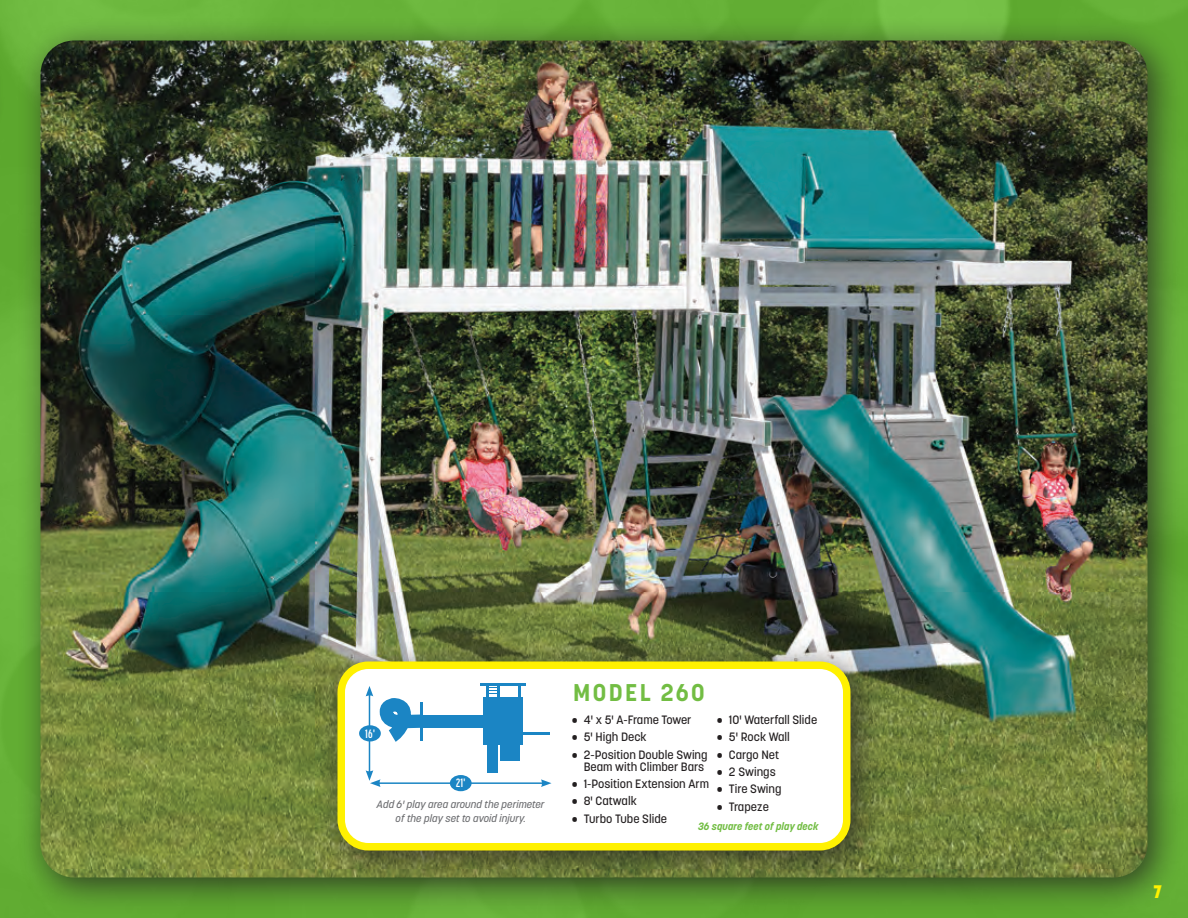
<style>
.page{position:relative;width:1188px;height:918px;background:#fff}
.page>*{position:absolute;margin:0;border:0;box-sizing:border-box;transform-origin:0 0}
.t1{font:700 24px "Korolev";letter-spacing:.1em;color:#72bd43}
.t2{font:800 18px "Korolev";color:#fff101}
.t3{font:500 12px/12px "Korolev";color:#231f20;text-align:right}
.t4{font:500 12px "Korolev";letter-spacing:-.02em;color:#231f20}
.t5{font:700 12px "Korolev Compressed";color:#fff}
.t6{font:italic 500 10.5px/13.5px "Korolev";color:#6c6d70;text-align:center}
.t7{font:italic 700 10.5px "Korolev";color:#72bd43}
</style>
<div class="page">
<img style="left:0;top:0;width:1188px;height:918px">
<div style="left:17px;top:17px;width:1168px;height:898px;background:#231f20;opacity:.75"></div>
<img style="left:40px;top:40px;width:1108px;height:838px">
<div style="left:314px;top:638px;width:574px;height:250px;background:#231f20;opacity:.75"></div>
<div style="left:341px;top:665px;width:506px;height:182px;background:#fff;border-radius:27px"></div>
<div style="left:338px;top:662px;width:512px;height:188px;border:8px solid #fff101;border-radius:27px"></div>
<hr style="left:378px;top:782px;width:165px;height:2px;background:#1b85c4">
<svg style="left:541px;top:779px;width:10px;height:8px"></svg>
<div style="left:450px;top:775px;width:22px;height:16px;background:#1b85c4;border-radius:50%"></div>
<hr style="left:369px;top:694px;width:1px;height:79px;background:#1b85c4">
<svg style="left:366px;top:770px;width:15px;height:17px"></svg>
<div style="left:359px;top:725px;width:22px;height:16px;background:#1b85c4;border-radius:50%"></div>
<hr style="left:480px;top:683px;width:45px;height:2px;background:#1b85c4">
<hr style="left:486px;top:683px;width:2px;height:41px;background:#1b85c4">
<hr style="left:518px;top:683px;width:2px;height:41px;background:#1b85c4">
<hr style="left:498px;top:683px;width:2px;height:41px;background:#1b85c4">
<hr style="left:490px;top:732px;width:60px;height:2px;background:#1b85c4">
<div style="left:487px;top:736px;width:11px;height:36px;background:#1b85c4"></div>
<div style="left:501px;top:736px;width:19px;height:25px;background:#1b85c4"></div>
<div style="left:483px;top:697px;width:40px;height:47px;background:#1b85c4"></div>
<svg style="left:366px;top:686px;width:132px;height:63px"></svg>
<p class="t5" style="left:365px;top:727px;width:11px">16'</p>
<p class="t5" style="left:456px;top:776px;width:11px">21'</p>
<p class="t6" style="left:377px;top:798px;width:169px">Add 6' play area around the perimeter of the play set to avoid injury.</p>
<h1 class="t1" style="left:573px;top:678px;width:133px">MODEL 260</h1>
<p class="t4" style="left:572px;top:712px;width:121px">• 4' x 5' A-Frame Tower</p>
<p class="t3" style="left:572px;top:731px;width:76px">• 5' High Deck</p>
<p class="t3" style="left:572px;top:748px;width:137px">• 2-Position Double Swing<br>Beam with Climber Bars</p>
<p class="t3" style="left:572px;top:778px;width:139px">• 1-Position Extension Arm</p>
<p class="t3" style="left:572px;top:795px;width:67px">• 8' Catwalk</p>
<p class="t3" style="left:572px;top:813px;width:97px">• Turbo Tube Slide</p>
<p class="t3" style="left:717px;top:714px;width:102px">• 10' Waterfall Slide</p>
<p class="t3" style="left:717px;top:731px;width:74px">• 5' Rock Wall</p>
<p class="t3" style="left:717px;top:748px;width:64px">• Cargo Net</p>
<p class="t3" style="left:717px;top:766px;width:60px">• 2 Swings</p>
<p class="t3" style="left:717px;top:783px;width:66px">• Tire Swing</p>
<p class="t3" style="left:717px;top:801px;width:53px">• Trapeze</p>
<p class="t7" style="left:698px;top:820px;width:122px">36 square feet of play deck</p>
<h2 class="t2" style="left:1153px;top:880px;width:10px">7</h2>
</div>
